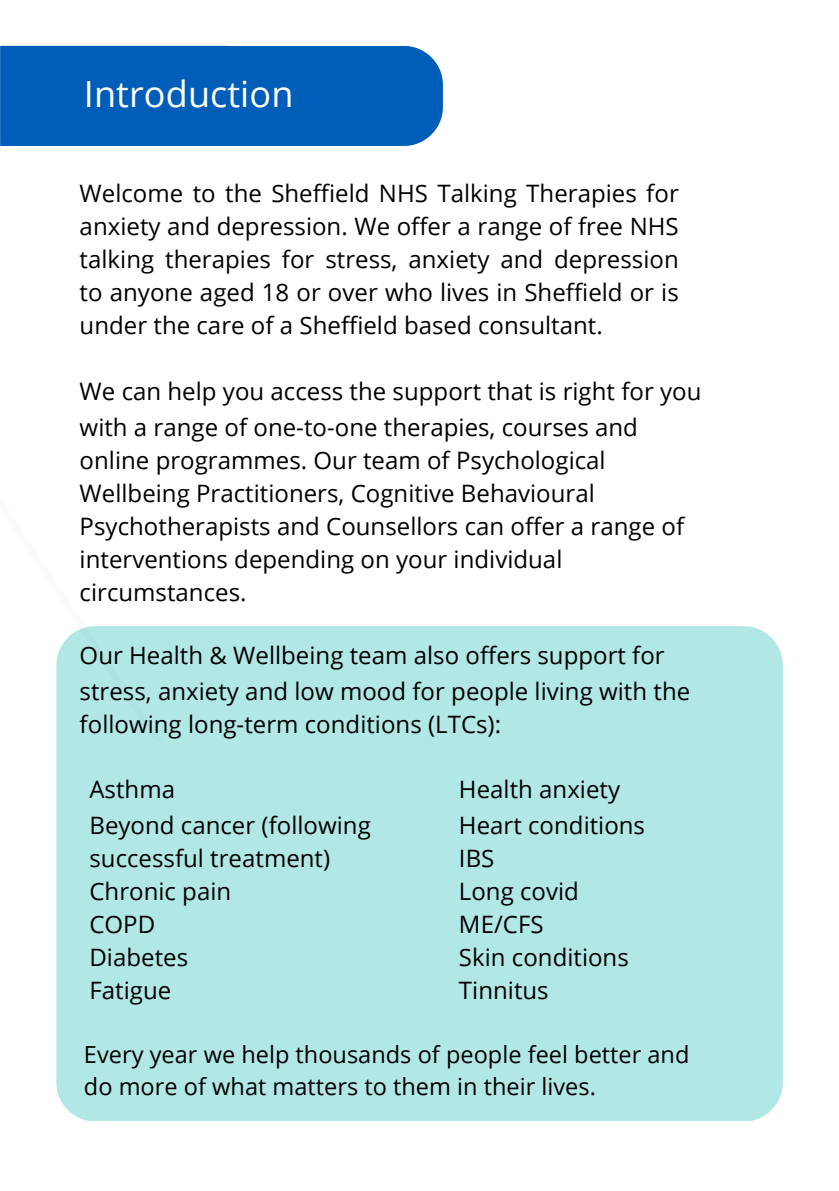
<style>
.page{position:relative;width:839px;height:1191px;background:#fff}
.page>*{position:absolute;margin:0;border:0;box-sizing:border-box;transform-origin:0 0}
.t1{font:36px "Open Sans";letter-spacing:.005em;color:#fff}
.t2{font:24px/33px "Open Sans";color:#000;text-align:justify}
.t3{font:23.6px/31.6px "Open Sans";color:#000}
</style>
<div class="page">
<div style="left:56px;top:626px;width:726px;height:495px;background:#b1e8e6"></div>
<img style="left:56px;top:626px;width:404px;height:495px">
<div style="left:0;top:46px;width:443px;height:99px;background:#005eb8"></div>
<p class="t1" style="left:84px;top:69px;width:211px">Introduction</p>
<h1 class="t2" style="left:80px;top:176px;width:600px">Welcome to the Sheffield NHS Talking Therapies for anxiety and depression. We offer a range of free NHS talking therapies for stress, anxiety and depression to anyone aged 18 or over who lives in Sheffield or is under the care of a Sheffield based consultant.</h1>
<p class="t2" style="left:80px;top:374px;width:623px">We can help you access the support that is right for you</p>
<p class="t2" style="left:80px;top:410px;width:559px">with a range of one-to-one therapies, courses and</p>
<p class="t2" style="left:80px;top:443px;width:527px">online programmes. Our team of Psychological</p>
<p class="t2" style="left:80px;top:476px;width:516px">Wellbeing Practitioners, Cognitive Behavioural</p>
<p class="t2" style="left:80px;top:509px;width:606px">Psychotherapists and Counsellors can offer a range of</p>
<p class="t2" style="left:80px;top:542px;width:484px">interventions depending on your individual</p>
<p class="t2" style="left:80px;top:575px;width:168px">circumstances.</p>
<p class="t2" style="left:80px;top:638px;width:586px">Our Health &amp; Wellbeing team also offers support for</p>
<p class="t2" style="left:80px;top:674px;width:612px">stress, anxiety and low mood for people living with the</p>
<p class="t2" style="left:80px;top:707px;width:423px">following long-term conditions (LTCs):</p>
<p class="t2" style="left:89px;top:772px;width:87px">Asthma</p>
<p class="t2" style="left:89px;top:808px;width:283px">Beyond cancer (following</p>
<p class="t2" style="left:89px;top:841px;width:242px">successful treatment)</p>
<p class="t2" style="left:89px;top:874px;width:143px">Chronic pain</p>
<p class="t2" style="left:89px;top:907px;width:67px">COPD</p>
<p class="t2" style="left:89px;top:940px;width:100px">Diabetes</p>
<p class="t2" style="left:89px;top:973px;width:83px">Fatigue</p>
<p class="t2" style="left:459px;top:772px;width:163px">Health anxiety</p>
<p class="t2" style="left:459px;top:808px;width:188px">Heart conditions</p>
<p class="t2" style="left:459px;top:841px;width:37px">IBS</p>
<p class="t2" style="left:459px;top:874px;width:121px">Long covid</p>
<p class="t2" style="left:459px;top:907px;width:86px">ME/CFS</p>
<p class="t2" style="left:459px;top:940px;width:171px">Skin conditions</p>
<p class="t2" style="left:459px;top:973px;width:91px">Tinnitus</p>
<p class="t3" style="left:84px;top:1038px;width:607px">Every year we help thousands of people feel better and do more of what matters to them in their lives.</p>
</div>
